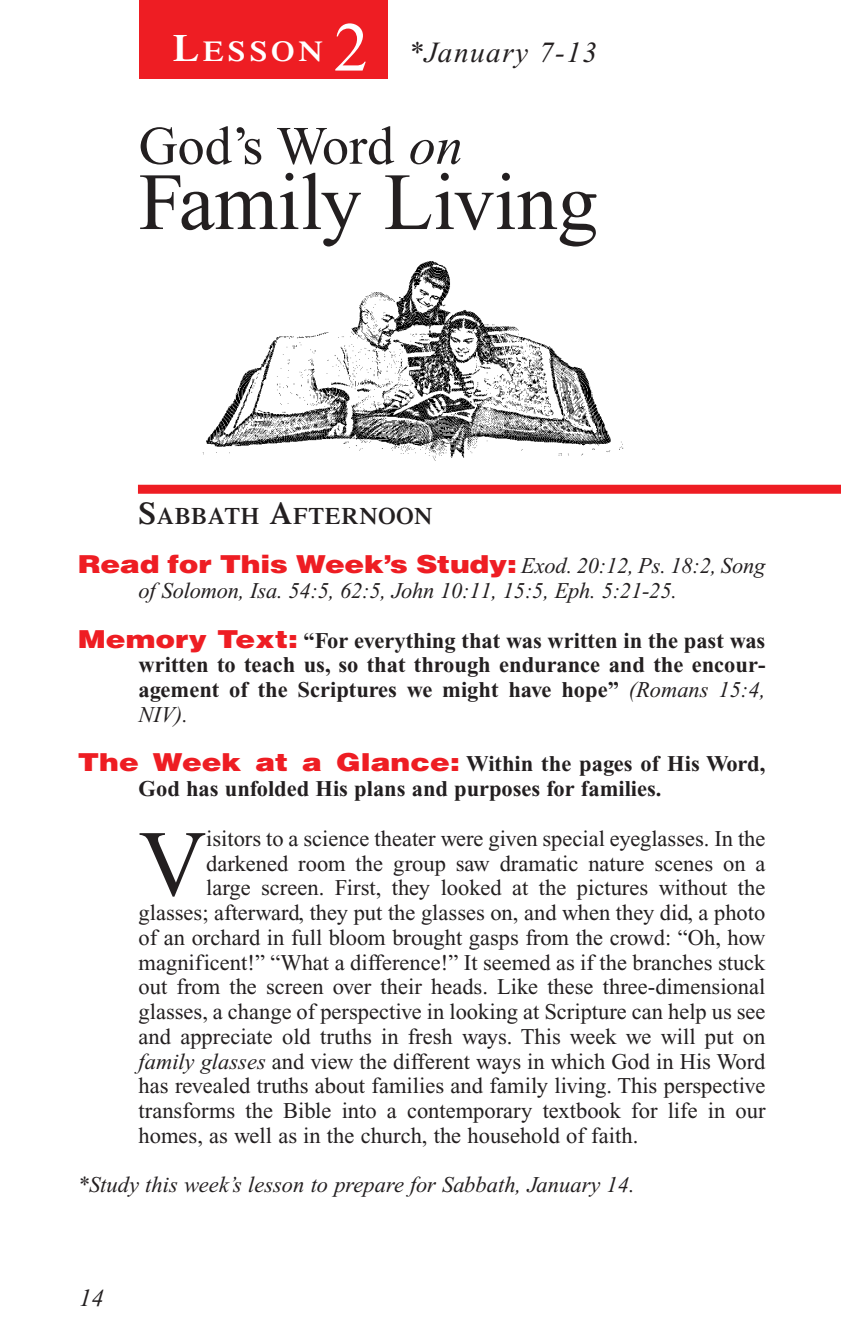
<style>
.page{position:relative;width:841px;height:1337px;background:#fff}
.page>*{position:absolute;margin:0;border:0;box-sizing:border-box;transform-origin:0 0}
.t1{font:93.83px "Times New Roman";color:#231f20}
.t2{font:81px "Times New Roman";color:#231f20}
.t3{font:69.75px "Times New Roman";color:#fff}
.t4{font:54px "Times New Roman";color:#231f20}
.t5{font:italic 29.25px "Times New Roman";letter-spacing:.05em;color:#231f20}
.t6{font:600 28.8px "Times";letter-spacing:.135em;color:#fff;scale:1.1 1}
.t7{font:900 24.75px "Helvetica";letter-spacing:-.01em;color:#ee1d23;scale:1.2 1}
.t8{font:italic 24.75px "Times New Roman";color:#231f20}
.t9{font:600 23.62px "Times";letter-spacing:.035em;color:#231f20}
.t10{font:22.5px "Times New Roman";color:#231f20}
.t11{font:700 22.5px/24.8px "Times New Roman";color:#231f20;text-align:justify}
.t12{font:italic 22.5px "Times New Roman";color:#231f20}
.s1{font-size:38.25px}
.s2{font-style:italic}
.s3{font-size:31.5px}
.s4{font-family:"Times New Roman";font-weight:400;font-style:italic;font-size:22.5px;color:#231f20}
.s5{font-family:"Helvetica";font-weight:900;font-size:24.75px;color:#ee1d23}
.s6{font-weight:400;font-style:italic}
</style>
<div class="page">
<div style="left:139px;top:0;width:248px;height:79px;background:#ee1d23"></div>
<img style="left:202px;top:261px;width:422px;height:200px">
<div style="left:138px;top:485px;width:702px;height:9px;background:#ee1d23"></div>
<p class="t6" style="left:173px;top:41px;width:138px"><span class="s1">L</span>ESSON</p>
<h3 class="t3" style="left:334px;top:22px;width:36px">2</h3>
<h3 class="t5" style="left:408px;top:42px;width:190px">*January 7-13</h3>
<h3 class="t4" style="left:138px;top:126px;width:326px">God’s Word <span class="s2">on</span></h3>
<h2 class="t2" style="left:138px;top:173px;width:461px">Family Living</h2>
<p class="t9" style="left:138px;top:507px;width:295px"><span class="s3">S</span>ABBATH <span class="s3">A</span>FTERNOON</p>
<p class="t7" style="left:78px;top:550px;width:574px">Read for This Week’s Study: <span class="s4">Exod. 20:12, Ps. 18:2, Song</span></p>
<p class="t12" style="left:138px;top:582px;width:540px">of Solomon, Isa. 54:5, 62:5, John 10:11, 15:5, Eph. 5:21-25.</p>
<p class="t11" style="left:138px;top:630px;width:628px;text-indent:-61px"><span class="s5">Memory Text:</span> “For everything that was written in the past was written to teach us, so that through endurance and the encour&shy;agement of the Scriptures we might have hope” <span class="s6">(Romans 15:4, NIV).</span></p>
<p class="t11" style="left:138px;top:754px;width:628px;text-indent:-61px"><span class="s5">The Week at a Glance:</span> Within the pages of His Word,<br>God has unfolded His plans and purposes for families.</p>
<h1 class="t1" style="left:138px;top:830px;width:69px">V</h1>
<p class="t10" style="left:206px;top:830px;width:561px">isitors to a science theater were given special eyeglasses. In the</p>
<p class="t10" style="left:206px;top:855px;width:560px">darkened room the group saw dramatic nature scenes on a</p>
<p class="t10" style="left:206px;top:879px;width:560px">large screen. First, they looked at the pictures without the</p>
<p class="t10" style="left:138px;top:904px;width:628px">glasses; afterward, they put the glasses on, and when they did, a photo</p>
<p class="t10" style="left:138px;top:929px;width:628px">of an orchard in full bloom brought gasps from the crowd: “Oh, how</p>
<p class="t10" style="left:138px;top:954px;width:628px">magnificent!” “What a difference!” It seemed as if the branches stuck</p>
<p class="t10" style="left:138px;top:978px;width:628px">out from the screen over their heads. Like these three-dimensional</p>
<p class="t10" style="left:138px;top:1003px;width:628px">glasses, a change of perspective in looking at Scripture can help us see</p>
<p class="t10" style="left:138px;top:1028px;width:628px">and appreciate old truths in fresh ways. This week we will put on</p>
<p class="t10" style="left:138px;top:1053px;width:628px"><span class="s2">family glasses</span> and view the different ways in which God in His Word</p>
<p class="t10" style="left:138px;top:1077px;width:628px">has revealed truths about families and family living. This perspective</p>
<p class="t10" style="left:138px;top:1102px;width:628px">transforms the Bible into a contemporary textbook for life in our</p>
<p class="t10" style="left:138px;top:1127px;width:501px">homes, as well as in the church, the household of faith.</p>
<p class="t12" style="left:78px;top:1176px;width:558px">*Study this week’s lesson to prepare for Sabbath, January 14.</p>
<p class="t8" style="left:79px;top:1288px;width:26px">14</p>
</div>
